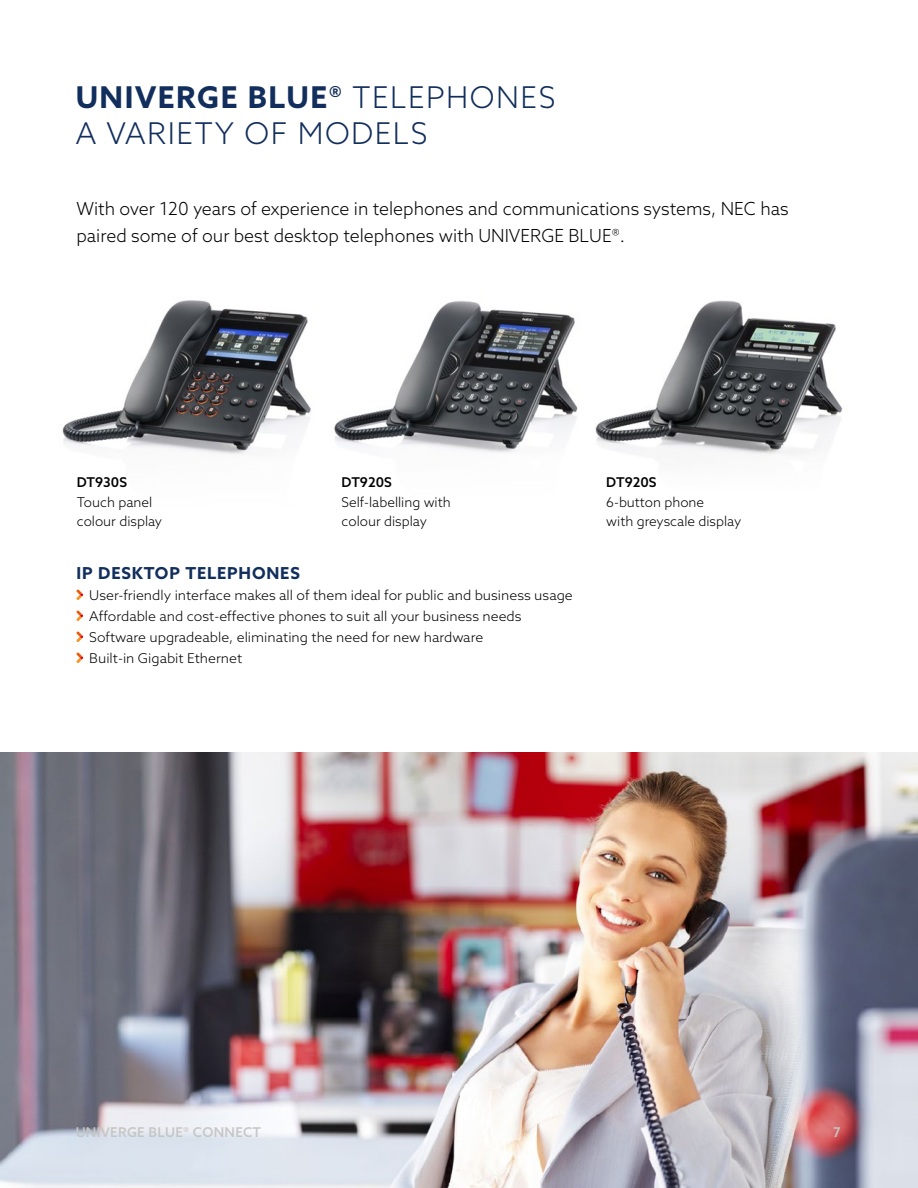
<style>
.page{position:relative;width:918px;height:1188px;background:#fff}
.page>*{position:absolute;margin:0;border:0;box-sizing:border-box;transform-origin:0 0}
.t1{font:300 30px/36px "Azo Sans";letter-spacing:.05em;color:#112e5c}
.t2{font:300 18px/27px "Azo Sans";color:#000}
.t3{font:700 16.5px "Azo Sans";letter-spacing:.05em;color:#112e5c}
.t4{font:300 13.5px/21px "Azo Sans";color:#000}
.t5{font:500 13.5px "Azo Sans";letter-spacing:.02em;color:#c6c6c6}
.t6{font:500 13.5px "Azo Sans";color:#000}
.s1{font-weight:700}
</style>
<div class="page">
<img style="left:0;top:753px;width:918px;height:435px">
<img style="left:334px;top:301px;width:244px;height:152px">
<img style="left:62px;top:300px;width:249px;height:155px">
<svg style="left:76px;top:590px;width:7px;height:10px"></svg>
<svg style="left:76px;top:611px;width:7px;height:10px"></svg>
<svg style="left:76px;top:632px;width:7px;height:10px"></svg>
<svg style="left:76px;top:653px;width:7px;height:10px"></svg>
<img style="left:595px;top:300px;width:248px;height:155px">
<h1 class="t1" style="left:76px;top:79px;width:481px"><span class="s1">UNIVERGE BLUE®</span> TELEPHONES<br>A VARIETY OF MODELS</h1>
<h2 class="t2" style="left:77px;top:195px;width:714px">With over 120 years of experience in telephones and communications systems, NEC has paired some of our best desktop telephones with UNIVERGE BLUE®.</h2>
<p class="t6" style="left:77px;top:473px;width:52px">DT930S</p>
<p class="t4" style="left:77px;top:492px;width:87px;line-height:19.5px">Touch panel colour display</p>
<p class="t6" style="left:342px;top:473px;width:52px">DT920S</p>
<p class="t4" style="left:342px;top:492px;width:111px;line-height:19.5px">Self-labelling with colour display</p>
<p class="t3" style="left:77px;top:562px;width:225px">IP DESKTOP TELEPHONES</p>
<p class="t4" style="left:89px;top:585px;width:485px">User-friendly interface makes all of them ideal for public and business usage Affordable and cost-effective phones to suit all your business needs Software upgradeable, eliminating the need for new hardware<br>Built-in Gigabit Ethernet</p>
<p class="t6" style="left:606px;top:473px;width:52px">DT920S</p>
<p class="t4" style="left:606px;top:492px;width:137px;line-height:19.5px">6-button phone<br>with greyscale display</p>
<p class="t5" style="left:76px;top:1123px;width:187px">UNIVERGE BLUE® CONNECT</p>
<p class="t5" style="left:833px;top:1123px;width:9px">7</p>
<p class="t5" style="left:193px;top:1123px;width:111px">PARTNER GUIDE</p>
</div>
